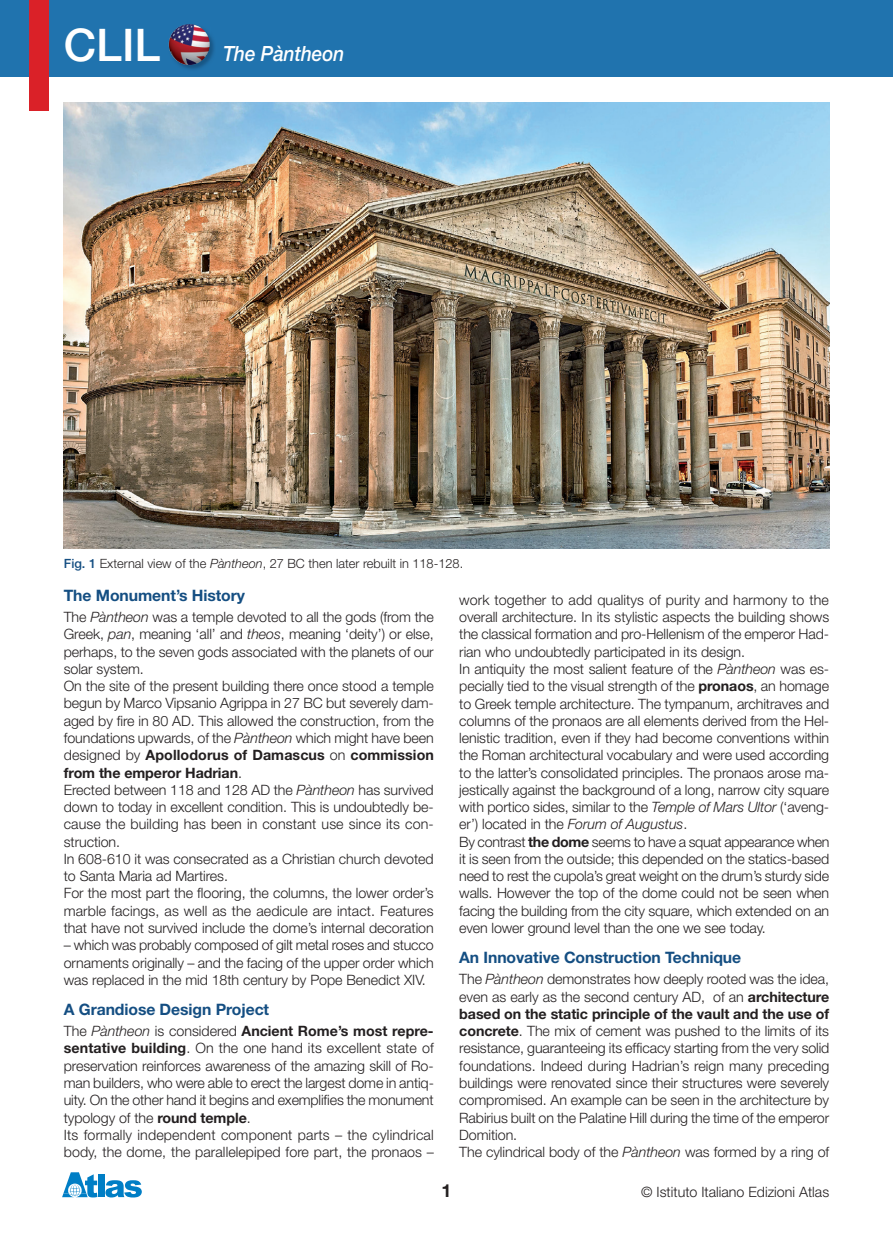
<style>
.page{position:relative;width:893px;height:1234px;background:#fff}
.page>*{position:absolute;margin:0;border:0;box-sizing:border-box;transform-origin:0 0}
.t1{font:500 45px "Helvetica Neue";color:#fff}
.t2{font:italic 500 21px "Helvetica Neue";color:#fff;scale:.9 1}
.t3{font:700 18px "Helvetica Neue";color:#231f20}
.t4{font:700 15.75px "Helvetica Neue";letter-spacing:-.005em;color:#144e82}
.t5{font:300 14.25px/17.2px "Helvetica Neue";letter-spacing:-.005em;color:#231f20}
.t6{font:300 12.75px "Helvetica Neue";color:#231f20}
.s1{font-weight:500;color:#144e82}
.s2{font-style:italic}
.s3{font-weight:700}
</style>
<div class="page">
<div style="left:0;top:0;width:893px;height:77px;background:#2073ae"></div>
<div style="left:98px;top:1173px;width:7px;height:23px;background:#007ec5"></div>
<svg style="left:105px;top:1180px;width:37px;height:17px"></svg>
<svg style="left:62px;top:1172px;width:35px;height:25px"></svg>
<div style="left:30px;top:0;width:19px;height:111px;background:#da2128"></div>
<img style="left:176px;top:24px;width:38px;height:45px">
<img style="left:169px;top:28px;width:41px;height:33px">
<img style="left:169px;top:24px;width:41px;height:41px;border-radius:20px">
<img style="left:64px;top:102px;width:765px;height:447px">
<h1 class="t1" style="left:64px;top:18px;width:98px">CLIL</h1>
<h2 class="t2" style="left:223px;top:41px;width:136px">The Pàntheon</h2>
<p class="t6" style="left:64px;top:555px;width:401px"><span class="s1">Fig. 1</span> External view of the <span class="s2">Pàntheon</span>, 27 BC then later rebuilt in 118-128.</p>
<p class="t4" style="left:64px;top:585px;width:183px">The Monument’s History</p>
<p class="t5" style="left:64px;top:608px;width:372px">The <span class="s2">Pàntheon</span> was a temple devoted to all the gods (from the Greek, <span class="s2">pan</span>, meaning ‘all’ and <span class="s2">theos</span>, meaning ‘deity’) or else, perhaps, to the seven gods associated with the planets of our solar system.<br>On the site of the present building there once stood a temple begun by Marco Vipsanio Agrippa in 27 BC but severely dam&shy;aged by fire in 80 AD. This allowed the construction, from the foundations upwards, of the <span class="s2">Pàntheon</span> which might have been designed by <span class="s3">Apollodorus of Damascus</span> on <span class="s3">commission from the emperor Hadrian</span>.<br>Erected between 118 and 128 AD the <span class="s2">Pàntheon</span> has survived down to today in excellent condition. This is undoubtedly be&shy;cause the building has been in constant use since its con&shy;struction.<br>In 608-610 it was consecrated as a Christian church devoted to Santa Maria ad Martires.<br>For the most part the flooring, the columns, the lower order’s marble facings, as well as the aedicule are intact. Features that have not survived include the dome’s internal decoration</p>
<p class="t5" style="left:64px;top:936px;width:371px;text-align:justify">– which was probably composed of gilt metal roses and stucco ornaments originally – and the facing of the upper order which was replaced in the mid 18th century by Pope Benedict XIV.</p>
<p class="t4" style="left:64px;top:999px;width:207px">A Grandiose Design Project</p>
<p class="t5" style="left:64px;top:1021px;width:372px">The <span class="s2">Pàntheon</span> is considered <span class="s3">Ancient Rome’s most repre&shy;sentative building</span>. On the one hand its excellent state of preservation reinforces awareness of the amazing skill of Ro&shy;man builders, who were able to erect the largest dome in antiq&shy;uity. On the other hand it begins and exemplifies the monument typology of the <span class="s3">round temple</span>.<br>Its formally independent component parts – the cylindrical body, the dome, the parallelepiped fore part, the pronaos –</p>
<p class="t5" style="left:459px;top:590px;width:372px">work together to add qualitys of purity and harmony to the overall architecture. In its stylistic aspects the building shows the classical formation and pro-Hellenism of the emperor Had&shy;rian who undoubtedly participated in its design.<br>In antiquity the most salient feature of the <span class="s2">Pàntheon</span> was es&shy;pecially tied to the visual strength of the <span class="s3">pronaos</span>, an homage to Greek temple architecture. The tympanum, architraves and columns of the pronaos are all elements derived from the Hel&shy;lenistic tradition, even if they had become conventions within the Roman architectural vocabulary and were used according to the latter’s consolidated principles. The pronaos arose ma&shy;jestically against the background of a long, narrow city square with portico sides, similar to the <span class="s2">Temple of Mars Ultor</span> (‘aveng&shy;er’) located in the <span class="s2">Forum of Augustus</span>.<br>By contrast <span class="s3">the dome</span> seems to have a squat appearance when it is seen from the outside; this depended on the statics-based need to rest the cupola’s great weight on the drum’s sturdy side walls. However the top of the dome could not be seen when facing the building from the city square, which extended on an even lower ground level than the one we see today.</p>
<p class="t4" style="left:459px;top:947px;width:283px">An Innovative Construction Technique</p>
<p class="t5" style="left:459px;top:970px;width:372px">The <span class="s2">Pàntheon</span> demonstrates how deeply rooted was the idea, even as early as the second century AD, of an <span class="s3">architecture based on the static principle of the vault and the use of concrete</span>. The mix of cement was pushed to the limits of its resistance, guaranteeing its efficacy starting from the very solid foundations. Indeed during Hadrian’s reign many preceding buildings were renovated since their structures were severely compromised. An example can be seen in the architecture by Rabirius built on the Palatine Hill during the time of the emperor Domition.<br>The cylindrical body of the <span class="s2">Pàntheon</span> was formed by a ring of</p>
<p class="t3" style="left:441px;top:1178px;width:12px">1</p>
<p class="t5" style="left:641px;top:1182px;width:189px">© Istituto Italiano Edizioni Atlas</p>
</div>
